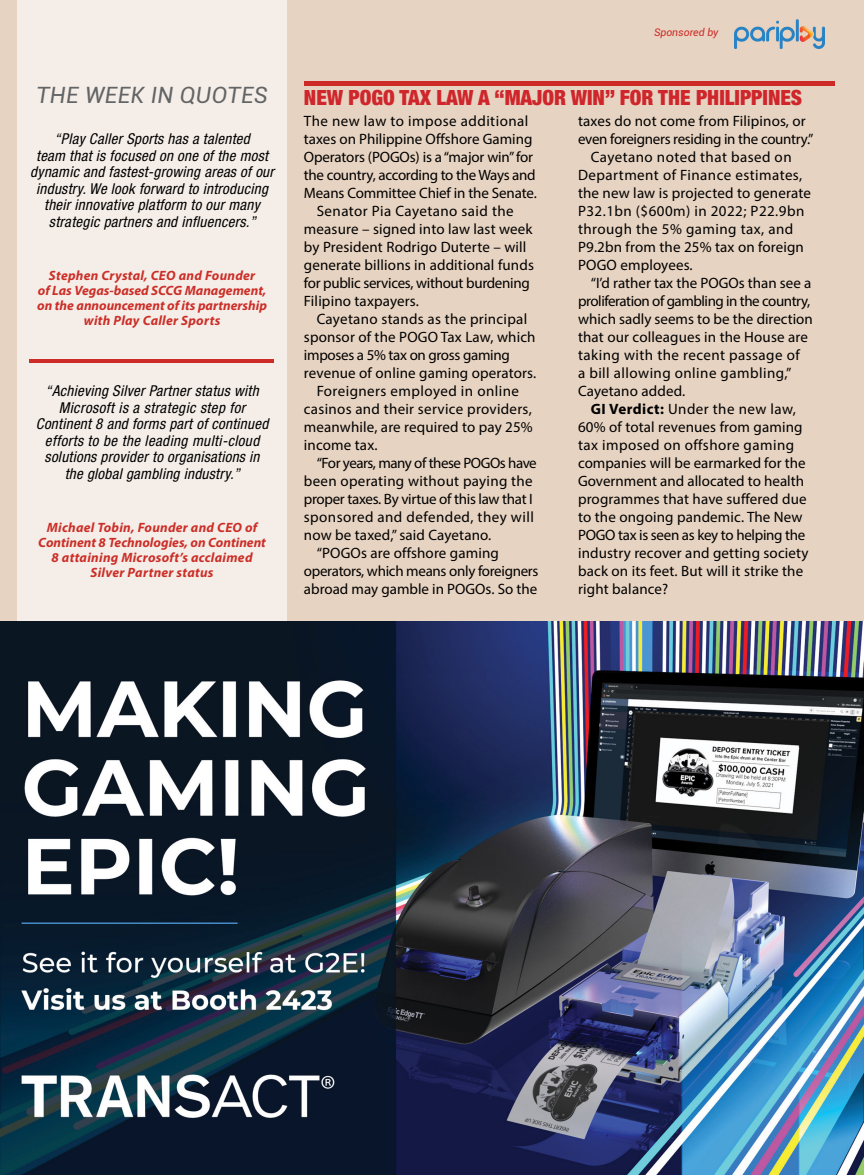
<style>
.page{position:relative;width:864px;height:1175px;background:#fff}
.page>*{position:absolute;margin:0;border:0;box-sizing:border-box;transform-origin:0 0}
.t1{font:italic 22.5px "Roboto";letter-spacing:.02em;color:#636466}
.t2{font:900 condensed 21px "Helvetica Neue LT Std";color:#cf262c}
.t3{font:15px "Myriad Pro";letter-spacing:.01em;color:#000}
.t4{font:italic condensed 15px/16.5px "Helvetica Neue LT Std";letter-spacing:.02em;color:#000;text-align:center}
.t5{font:15px "Myriad Pro";letter-spacing:.03em;color:#000}
.t6{font:15px "Myriad Pro";letter-spacing:-.02em;color:#000}
.t7{font:15px "Myriad Pro";letter-spacing:-.03em;color:#000}
.t8{font:15px "Myriad Pro";letter-spacing:-.01em;color:#000}
.t9{font:italic 700 13.5px/15px "Myriad Pro";letter-spacing:.015em;color:#cc2e28;text-align:center}
.t10{font:italic 10.5px "Roboto";color:#cd2b28}
.s1{font-weight:700}
</style>
<div class="page">
<div style="left:0;top:0;width:864px;height:1174px;background:#e7d3c1"></div>
<div style="left:17px;top:0;width:270px;height:1174px;background:#f5eee8"></div>
<img style="left:0;top:621px;width:864px;height:553px">
<hr style="left:304px;top:81px;width:530px;height:4px;background:#cd2b28">
<hr style="left:30px;top:359px;width:244px;height:3px;background:#cd2b28">
<img style="left:735px;top:19px;width:90px;height:30px">
<h1 class="t1" style="left:36px;top:79px;width:233px">THE WEEK IN QUOTES</h1>
<p class="t4" style="left:30px;top:131px;width:245px">“Play Caller Sports has a talented<br>team that is focused on one of the most dynamic and fastest-growing areas of our industry. We look forward to introducing their innovative platform to our many strategic partners and influencers.”</p>
<p class="t9" style="left:37px;top:267px;width:231px">Stephen Crystal, CEO and Founder<br>of Las Vegas-based SCCG Management, on the announcement of its partnership with Play Caller Sports</p>
<p class="t4" style="left:36px;top:383px;width:234px">“Achieving Silver Partner status with Microsoft is a strategic step for Continent 8 and forms part of continued efforts to be the leading multi-cloud solutions provider to organisations in the global gambling industry.”</p>
<p class="t9" style="left:38px;top:519px;width:229px">Michael Tobin, Founder and CEO of<br>Continent 8 Technologies, on Continent<br>8 attaining Microsoft’s acclaimed<br>Silver Partner status</p>
<p class="t10" style="left:654px;top:25px;width:66px">Sponsored by</p>
<h2 class="t2" style="left:304px;top:85px;width:500px">NEW POGO TAX LAW A “MAJOR WIN” FOR THE PHILIPPINES</h2>
<p class="t5" style="left:304px;top:112px;width:226px">The new law to impose additional</p>
<p class="t3" style="left:304px;top:130px;width:230px">taxes on Philippine Offshore Gaming</p>
<p class="t8" style="left:304px;top:148px;width:231px">Operators (POGOs) is a “major win” for</p>
<p class="t6" style="left:304px;top:166px;width:233px">the country, according to the Ways and</p>
<p class="t8" style="left:304px;top:184px;width:234px">Means Committee Chief in the Senate.</p>
<p class="t5" style="left:317px;top:202px;width:199px">Senator Pia Cayetano said the</p>
<p class="t3" style="left:304px;top:220px;width:230px">measure – signed into law last week</p>
<p class="t3" style="left:304px;top:238px;width:224px">by President Rodrigo Duterte – will</p>
<p class="t3" style="left:304px;top:256px;width:232px">generate billions in additional funds</p>
<p class="t6" style="left:304px;top:274px;width:227px">for public services, without burdening</p>
<p class="t3" style="left:304px;top:292px;width:116px">Filipino taxpayers.</p>
<p class="t3" style="left:317px;top:310px;width:212px">Cayetano stands as the principal</p>
<p class="t3" style="left:304px;top:328px;width:233px">sponsor of the POGO Tax Law, which</p>
<p class="t6" style="left:304px;top:346px;width:207px">imposes a 5% tax on gross gaming</p>
<p class="t3" style="left:304px;top:364px;width:234px">revenue of online gaming operators.</p>
<p class="t5" style="left:317px;top:382px;width:204px">Foreigners employed in online</p>
<p class="t3" style="left:304px;top:400px;width:229px">casinos and their service providers,</p>
<p class="t3" style="left:304px;top:418px;width:230px">meanwhile, are required to pay 25%</p>
<p class="t3" style="left:304px;top:436px;width:75px">income tax.</p>
<p class="t7" style="left:317px;top:454px;width:222px">“For years, many of these POGOs have</p>
<p class="t3" style="left:304px;top:472px;width:230px">been operating without paying the</p>
<p class="t6" style="left:304px;top:490px;width:230px">proper taxes. By virtue of this law that I</p>
<p class="t5" style="left:304px;top:508px;width:231px">sponsored and defended, they will</p>
<p class="t3" style="left:304px;top:526px;width:189px">now be taxed,” said Cayetano.</p>
<p class="t3" style="left:317px;top:544px;width:184px">“POGOs are offshore gaming</p>
<p class="t6" style="left:304px;top:562px;width:236px">operators, which means only foreigners</p>
<p class="t3" style="left:304px;top:580px;width:235px">abroad may gamble in POGOs. So the</p>
<p class="t3" style="left:578px;top:112px;width:229px">taxes do not come from Filipinos, or</p>
<p class="t6" style="left:578px;top:130px;width:237px">even foreigners residing in the country.”</p>
<p class="t5" style="left:591px;top:148px;width:202px">Cayetano noted that based on</p>
<p class="t5" style="left:578px;top:166px;width:226px">Department of Finance estimates,</p>
<p class="t3" style="left:578px;top:184px;width:234px">the new law is projected to generate</p>
<p class="t5" style="left:578px;top:202px;width:228px">P32.1bn ($600m) in 2022; P22.9bn</p>
<p class="t5" style="left:578px;top:220px;width:217px">through the 5% gaming tax, and</p>
<p class="t3" style="left:578px;top:238px;width:227px">P9.2bn from the 25% tax on foreign</p>
<p class="t3" style="left:578px;top:256px;width:116px">POGO employees.</p>
<p class="t3" style="left:591px;top:274px;width:222px">“I’d rather tax the POGOs than see a</p>
<p class="t7" style="left:578px;top:292px;width:234px">proliferation of gambling in the country,</p>
<p class="t3" style="left:578px;top:310px;width:236px">which sadly seems to be the direction</p>
<p class="t3" style="left:578px;top:328px;width:231px">that our colleagues in the House are</p>
<p class="t5" style="left:578px;top:346px;width:223px">taking with the recent passage of</p>
<p class="t5" style="left:578px;top:364px;width:215px">a bill allowing online gambling,”</p>
<p class="t3" style="left:578px;top:382px;width:109px">Cayetano added.</p>
<p class="t5" style="left:591px;top:400px;width:207px"><span class="s1">GI Verdict:</span> Under the new law,</p>
<p class="t3" style="left:578px;top:418px;width:226px">60% of total revenues from gaming</p>
<p class="t5" style="left:578px;top:436px;width:218px">tax imposed on offshore gaming</p>
<p class="t3" style="left:578px;top:454px;width:229px">companies will be earmarked for the</p>
<p class="t3" style="left:578px;top:472px;width:228px">Government and allocated to health</p>
<p class="t3" style="left:578px;top:490px;width:230px">programmes that have suffered due</p>
<p class="t3" style="left:578px;top:508px;width:226px">to the ongoing pandemic. The New</p>
<p class="t6" style="left:578px;top:526px;width:229px">POGO tax is seen as key to helping the</p>
<p class="t3" style="left:578px;top:544px;width:232px">industry recover and getting society</p>
<p class="t3" style="left:578px;top:562px;width:227px">back on its feet. But will it strike the</p>
<p class="t3" style="left:578px;top:580px;width:92px">right balance?</p>
</div>
